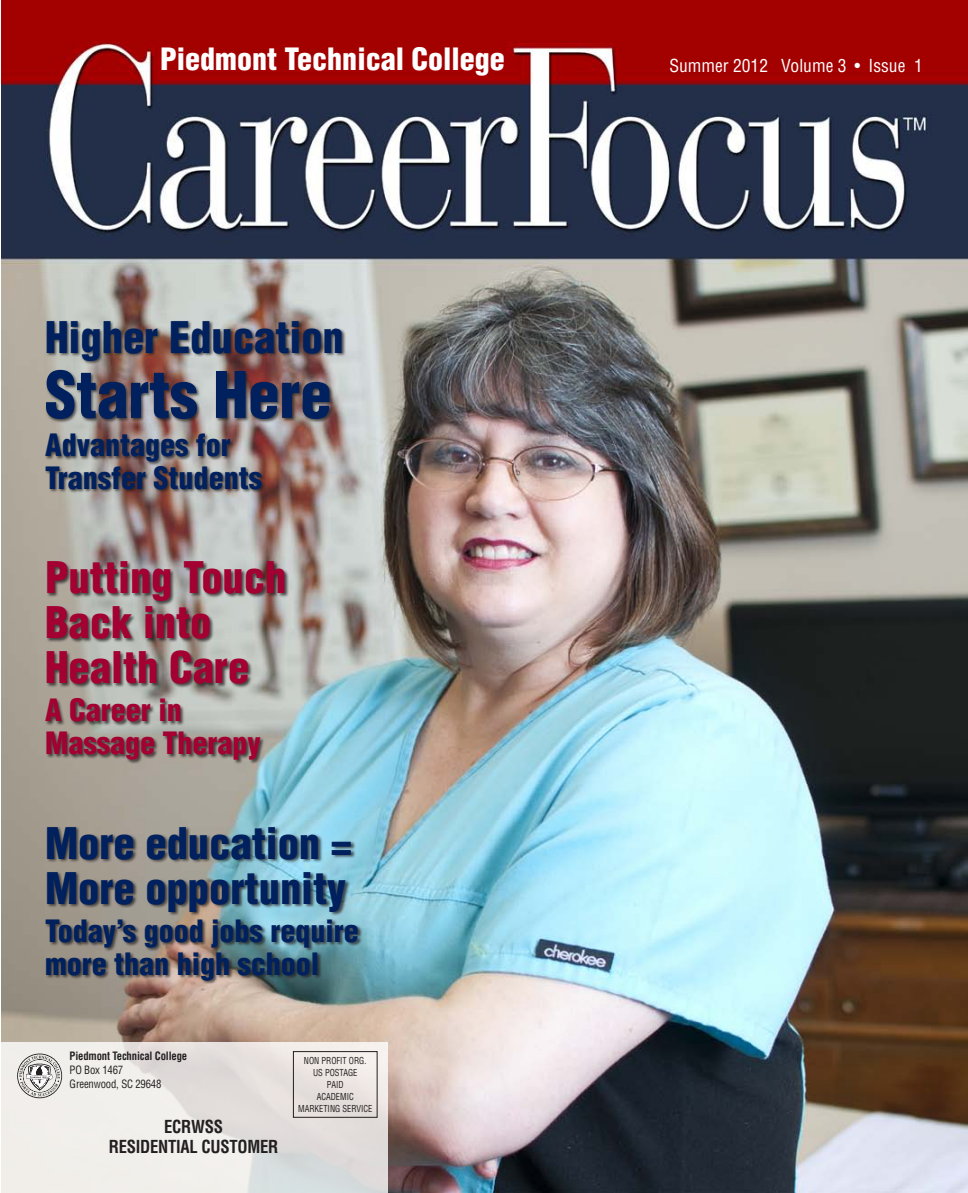
<style>
.page{position:relative;width:968px;height:1193px;background:#fff}
.page>*{position:absolute;margin:0;border:0;box-sizing:border-box;transform-origin:0 0}
.t1{font:900 condensed 62.5px "Helvetica LT Std";color:#00215d}
.t2{font:900 condensed 42.5px/45px "Helvetica LT Std";color:#00215d}
.t3{font:900 condensed 42.5px/45px "Helvetica LT Std";color:#a20132}
.t4{font:900 condensed 30px/32.5px "Helvetica LT Std";color:#00215d}
.t5{font:900 condensed 30px "Helvetica LT Std";color:#fff}
.t6{font:900 condensed 30px/32.5px "Helvetica LT Std";color:#a20132}
.t7{font:700 condensed 17.5px/20px "Helvetica LT Std";letter-spacing:-.015em;color:#231f20;text-align:center;scale:.95 1}
.t8{font:condensed 17.5px "Helvetica LT Std";color:#fff}
.t9{font:condensed 11.25px/13.8px "Helvetica LT Std";letter-spacing:-.015em;color:#231f20;scale:.95 1}
.t10{font:700 condensed 11.25px "Helvetica LT Std";letter-spacing:-.015em;color:#231f20;scale:.95 1}
.t11{font:condensed 9.38px "Helvetica LT Std";color:#231f20;scale:.9 1}
</style>
<div class="page">
<img style="left:1px;top:0;width:967px;height:1192px">
<svg style="left:1px;top:1042px;width:386px;height:150px;background:#e9e6e3"></svg>
<svg style="left:17px;top:1053px;width:45px;height:45px;background:#c1bfbd"></svg>
<div style="left:44px;top:560px;width:245px;height:204px;background:#231f20;opacity:.76"></div>
<div style="left:293px;top:1051px;width:84px;height:66px;border:1px solid #231f20"></div>
<div style="left:45px;top:826px;width:317px;height:159px;background:#231f20;opacity:.76"></div>
<div style="left:45px;top:320px;width:301px;height:173px;background:#231f20;opacity:.76"></div>
<p class="t5" style="left:160px;top:40px;width:346px">Piedmont Technical College</p>
<p class="t8" style="left:669px;top:55px;width:255px">Summer 2012 Volume 3 • Issue 1</p>
<h2 class="t2" style="left:45px;top:314px;width:300px">Higher Education</h2>
<h1 class="t1" style="left:45px;top:355px;width:288px">Starts Here</h1>
<p class="t4" style="left:45px;top:428px;width:218px">Advantages for<br>Transfer Students</p>
<h2 class="t3" style="left:45px;top:555px;width:243px">Putting Touch<br>Back into<br>Health Care</h2>
<p class="t6" style="left:45px;top:694px;width:217px">A Career in<br>Massage Therapy</p>
<h2 class="t2" style="left:45px;top:820px;width:308px">More education =<br>More opportunity</h2>
<p class="t4" style="left:45px;top:914px;width:315px">Today’s good jobs require more than high school</p>
<p class="t10" style="left:70px;top:1049px;width:125px">Piedmont Technical College</p>
<p class="t9" style="left:70px;top:1063px;width:98px">PO Box 1467<br>Greenwood, SC 29648</p>
<p class="t7" style="left:109px;top:1116px;width:180px">ECRWSS<br>RESIDENTIAL CUSTOMER</p>
<p class="t11" style="left:304px;top:1054px;width:71px">NON PROFIT ORG.</p>
<p class="t11" style="left:313px;top:1066px;width:51px">US POSTAGE</p>
<p class="t11" style="left:327px;top:1078px;width:20px">PAID</p>
<p class="t11" style="left:317px;top:1090px;width:43px">Academic</p>
<p class="t11" style="left:298px;top:1102px;width:29px">Marketing</p>
<p class="t11" style="left:342px;top:1102px;width:6px">servi</p>
<p class="t11" style="left:363px;top:1102px;width:10px">ce</p>
</div>
